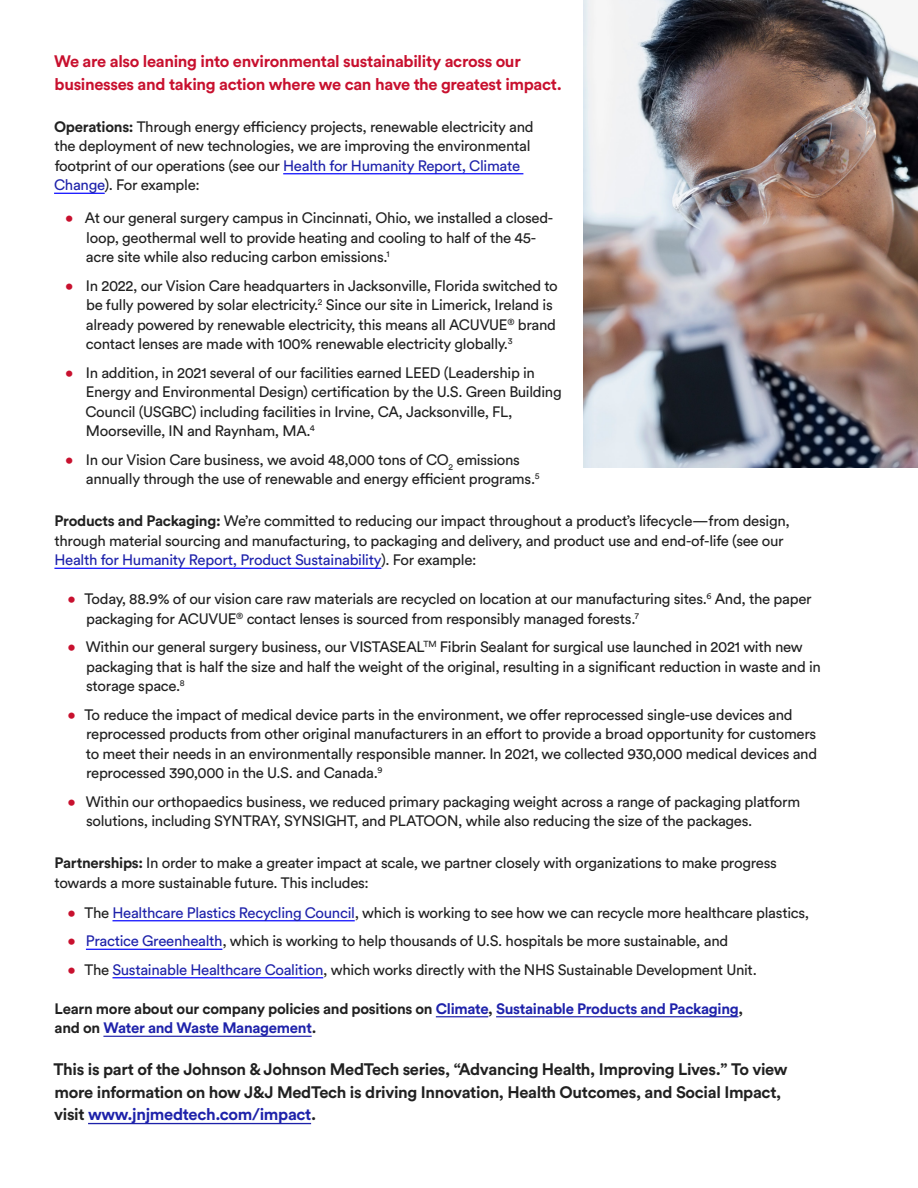
<style>
.page{position:relative;width:918px;height:1188px;background:#fff}
.page>*{position:absolute;margin:0;border:0;box-sizing:border-box;transform-origin:0 0}
.t1{font:700 16.5px/22.5px "J&J Circular";letter-spacing:-.02em;color:#212121}
.t2{font:700 16.5px/22.5px "J&J Circular";letter-spacing:-.02em;color:#c8102e}
.t3{font:15px/19.5px "J&J Circular";letter-spacing:-.02em;color:#212121}
.t4{font:700 15px/19.5px "J&J Circular";letter-spacing:-.02em;color:#1e22aa}
.s1{font-weight:700}
.s2{color:#1e22aa}
.s3{color:#c8102e}
.s4{color:#212121}
</style>
<div class="page">
<img style="left:584px;top:0;width:334px;height:468px">
<hr style="left:283px;top:173px;width:240px;height:1px;background:#00f">
<hr style="left:54px;top:193px;width:51px;height:1px;background:#00f">
<hr style="left:54px;top:568px;width:327px;height:1px;background:#00f">
<hr style="left:113px;top:920px;width:242px;height:1px;background:#00f">
<hr style="left:86px;top:949px;width:136px;height:1px;background:#00f">
<hr style="left:113px;top:977px;width:210px;height:1px;background:#00f">
<hr style="left:436px;top:1016px;width:52px;height:1px;background:#1e22aa">
<hr style="left:496px;top:1016px;width:242px;height:1px;background:#1e22aa">
<hr style="left:103px;top:1036px;width:209px;height:1px;background:#1e22aa">
<hr style="left:88px;top:1123px;width:223px;height:1px;background:#1e22aa">
<p class="t2" style="left:54px;top:50px;width:509px">We are also leaning into environmental sustainability across our businesses and taking action where we can have the greatest impact.</p>
<p class="t3" style="left:54px;top:116px;width:481px"><span class="s1">Operations:</span> Through energy efficiency projects, renewable electricity and the deployment of new technologies, we are improving the environmental footprint of our operations (see our <span class="s2">Health for Humanity Report, Climate Change</span>). For example:</p>
<p class="t3" style="left:86px;top:208px;width:469px;text-indent:-21px"><span class="s3">•</span> At our general surgery campus in Cincinnati, Ohio, we installed a closed&shy;loop, geothermal well to provide heating and cooling to half of the 45- acre site while also reducing carbon emissions.<sup>1</sup></p>
<p class="t3" style="left:86px;top:275px;width:474px;text-indent:-21px"><span class="s3">•</span> In 2022, our Vision Care headquarters in Jacksonville, Florida switched to be fully powered by solar electricity.<sup>2</sup> Since our site in Limerick, Ireland is already powered by renewable electricity, this means all ACUVUE<sup>®</sup> brand contact lenses are made with 100% renewable electricity globally.<sup>3</sup></p>
<p class="t3" style="left:86px;top:362px;width:478px;text-indent:-20px"><span class="s3">•</span> In addition, in 2021 several of our facilities earned LEED (Leadership in Energy and Environmental Design) certification by the U.S. Green Building Council (USGBC) including facilities in Irvine, CA, Jacksonville, FL, Moorseville, IN and Raynham, MA.<sup>4</sup></p>
<p class="t3" style="left:86px;top:449px;width:455px;text-indent:-21px"><span class="s3">•</span> In our Vision Care business, we avoid 48,000 tons of CO<sub>2</sub> emissions annually through the use of renewable and energy efficient programs.<sup>5</sup></p>
<p class="t3" style="left:54px;top:511px;width:737px"><span class="s1">Products and Packaging:</span> We’re committed to reducing our impact throughout a product’s lifecycle—from design, through material sourcing and manufacturing, to packaging and delivery, and product use and end-of-life (see our<br><span class="s2">Health for Humanity Report, Product Sustainability</span>). For example:</p>
<p class="t3" style="left:86px;top:589px;width:727px;text-indent:-19px"><span class="s3">•</span> Today, 88.9% of our vision care raw materials are recycled on location at our manufacturing sites.<sup>6</sup> And, the paper packaging for ACUVUE<sup>®</sup> contact lenses is sourced from responsibly managed forests.<sup>7</sup></p>
<p class="t3" style="left:86px;top:637px;width:736px;text-indent:-19px"><span class="s3">•</span> Within our general surgery business, our VISTASEAL<sup>TM</sup> Fibrin Sealant for surgical use launched in 2021 with new packaging that is half the size and half the weight of the original, resulting in a significant reduction in waste and in storage space.<sup>8</sup></p>
<p class="t3" style="left:86px;top:704px;width:733px;text-indent:-18px"><span class="s3">•</span> To reduce the impact of medical device parts in the environment, we offer reprocessed single-use devices and reprocessed products from other original manufacturers in an effort to provide a broad opportunity for customers to meet their needs in an environmentally responsible manner. In 2021, we collected 930,000 medical devices and reprocessed 390,000 in the U.S. and Canada.<sup>9</sup></p>
<p class="t3" style="left:86px;top:791px;width:716px;text-indent:-19px"><span class="s3">•</span> Within our orthopaedics business, we reduced primary packaging weight across a range of packaging platform solutions, including SYNTRAY, SYNSIGHT, and PLATOON, while also reducing the size of the packages.</p>
<p class="t3" style="left:54px;top:853px;width:724px"><span class="s1">Partnerships:</span> In order to make a greater impact at scale, we partner closely with organizations to make progress towards a more sustainable future. This includes:</p>
<p class="t3" style="left:68px;top:902px;width:743px"><span class="s3">•</span> The <span class="s2">Healthcare Plastics Recycling Council</span>, which is working to see how we can recycle more healthcare plastics,</p>
<p class="t3" style="left:68px;top:931px;width:662px"><span class="s3">•</span> <span class="s2">Practice Greenhealth</span>, which is working to help thousands of U.S. hospitals be more sustainable, and</p>
<p class="t3" style="left:68px;top:959px;width:691px"><span class="s3">•</span> The <span class="s2">Sustainable Healthcare Coalition</span>, which works directly with the NHS Sustainable Development Unit.</p>
<p class="t4" style="left:55px;top:998px;width:690px"><span class="s4">Learn more about our company policies and positions on</span> Climate<span class="s4">,</span> Sustainable Products and Packaging<span class="s4">, and on</span> Water and Waste Management<span class="s4">.</span></p>
<p class="t1" style="left:53px;top:1058px;width:736px">This is part of the Johnson &amp; Johnson MedTech series, “Advancing Health, Improving Lives.” To view more information on how J&amp;J MedTech is driving Innovation, Health Outcomes, and Social Impact, visit <span class="s2">www.jnjmedtech.com/impact</span>.</p>
</div>
